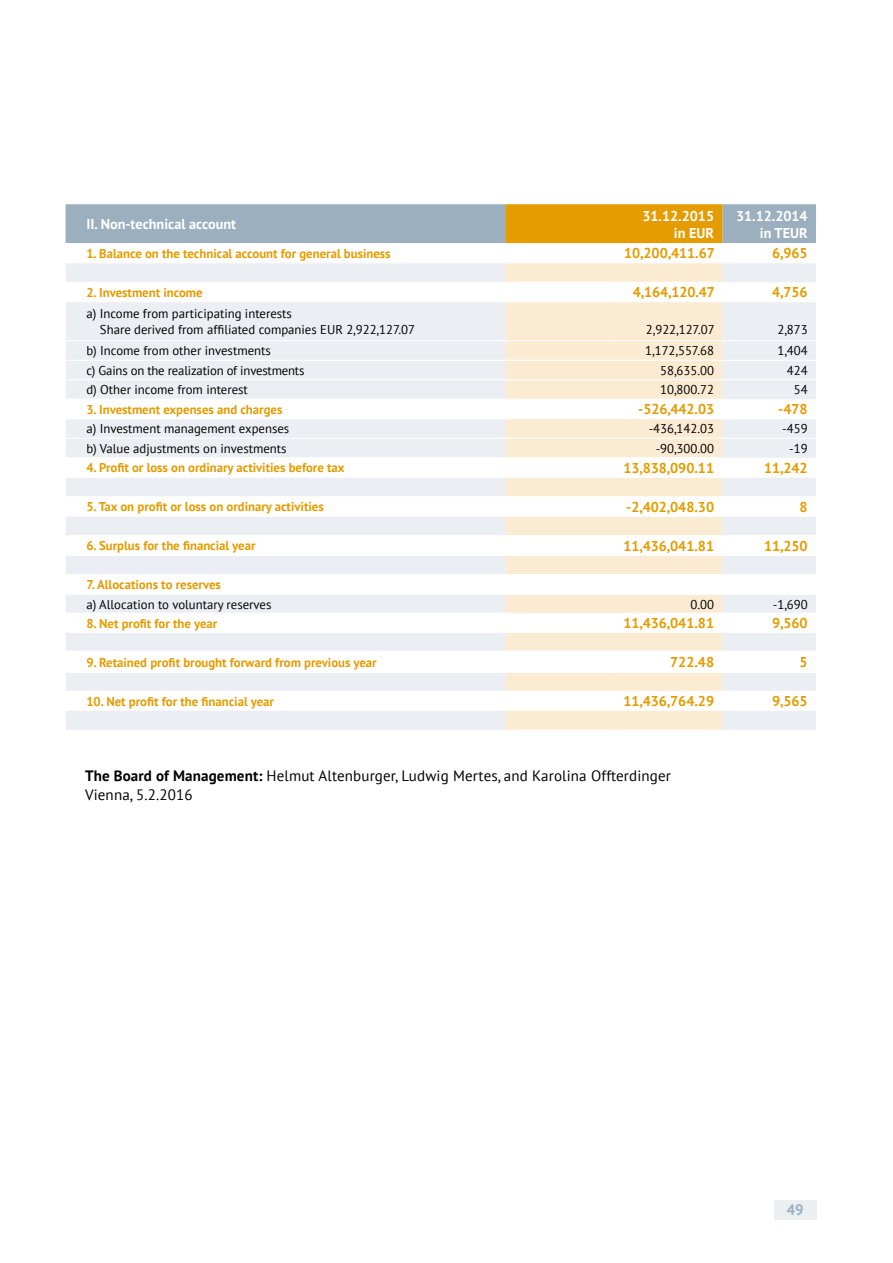
<style>
.page{position:relative;width:893px;height:1263px;background:#fff}
.page>*{position:absolute;margin:0;border:0;box-sizing:border-box;transform-origin:0 0}
.t1{font:15px/19.5px "PT Sans";letter-spacing:.01em;color:#000}
.t2{font:700 15px "PT Sans";color:#9baebf}
.t3{font:700 14.25px "PT Sans";color:#e49c00}
.t4{font:700 14.25px/17.1px "PT Sans";color:#fff;text-align:right}
.t5{font:12.75px/15.3px "PT Sans";color:#000}
.t6{font:700 12.75px "PT Sans";color:#e49c00}
.s1{font-weight:700}
</style>
<div class="page">
<div style="left:774px;top:1200px;width:42px;height:19px;background:#ebeff2"></div>
<svg style="left:66px;top:204px;width:750px;height:39px;background:#b1aa88"></svg>
<svg style="left:66px;top:263px;width:750px;height:467px;fill:#ebeef2"></svg>
<svg style="left:506px;top:263px;width:216px;height:467px;fill:#fbebd3"></svg>
<hr style="left:66px;top:282px;width:440px;height:1px;background:#fff">
<hr style="left:506px;top:282px;width:106px;height:1px;background:#fff">
<hr style="left:612px;top:282px;width:110px;height:1px;background:#fff">
<hr style="left:66px;top:301px;width:440px;height:1px;background:#fff">
<hr style="left:506px;top:301px;width:106px;height:1px;background:#fff">
<hr style="left:612px;top:301px;width:110px;height:1px;background:#fff">
<hr style="left:722px;top:301px;width:94px;height:1px;background:#fff">
<hr style="left:66px;top:340px;width:440px;height:1px;background:#fff">
<hr style="left:506px;top:340px;width:106px;height:1px;background:#fff">
<hr style="left:612px;top:340px;width:110px;height:1px;background:#fff">
<hr style="left:722px;top:340px;width:94px;height:1px;background:#fff">
<hr style="left:66px;top:360px;width:440px;height:1px;background:#fff">
<hr style="left:506px;top:360px;width:106px;height:1px;background:#fff">
<hr style="left:612px;top:360px;width:110px;height:1px;background:#fff">
<hr style="left:722px;top:360px;width:94px;height:1px;background:#fff">
<hr style="left:66px;top:379px;width:440px;height:1px;background:#fff">
<hr style="left:506px;top:379px;width:106px;height:1px;background:#fff">
<hr style="left:612px;top:379px;width:110px;height:1px;background:#fff">
<hr style="left:722px;top:379px;width:94px;height:1px;background:#fff">
<hr style="left:66px;top:399px;width:440px;height:1px;background:#fff">
<hr style="left:506px;top:399px;width:106px;height:1px;background:#fff">
<hr style="left:612px;top:399px;width:110px;height:1px;background:#fff">
<hr style="left:66px;top:418px;width:440px;height:1px;background:#fff">
<hr style="left:506px;top:418px;width:106px;height:1px;background:#fff">
<hr style="left:612px;top:418px;width:110px;height:1px;background:#fff">
<hr style="left:722px;top:418px;width:94px;height:1px;background:#fff">
<hr style="left:66px;top:438px;width:440px;height:1px;background:#fff">
<hr style="left:506px;top:438px;width:106px;height:1px;background:#fff">
<hr style="left:612px;top:438px;width:110px;height:1px;background:#fff">
<hr style="left:722px;top:438px;width:94px;height:1px;background:#fff">
<hr style="left:66px;top:457px;width:440px;height:1px;background:#fff">
<hr style="left:506px;top:457px;width:106px;height:1px;background:#fff">
<hr style="left:612px;top:457px;width:110px;height:1px;background:#fff">
<hr style="left:66px;top:477px;width:440px;height:1px;background:#fff">
<hr style="left:506px;top:477px;width:106px;height:1px;background:#fff">
<hr style="left:612px;top:477px;width:110px;height:1px;background:#fff">
<hr style="left:722px;top:477px;width:94px;height:1px;background:#fff">
<hr style="left:66px;top:496px;width:440px;height:1px;background:#fff">
<hr style="left:506px;top:496px;width:106px;height:1px;background:#fff">
<hr style="left:612px;top:496px;width:110px;height:1px;background:#fff">
<hr style="left:722px;top:496px;width:94px;height:1px;background:#fff">
<hr style="left:66px;top:516px;width:440px;height:1px;background:#fff">
<hr style="left:506px;top:516px;width:106px;height:1px;background:#fff">
<hr style="left:612px;top:516px;width:110px;height:1px;background:#fff">
<hr style="left:722px;top:516px;width:94px;height:1px;background:#fff">
<hr style="left:66px;top:535px;width:440px;height:1px;background:#fff">
<hr style="left:506px;top:535px;width:106px;height:1px;background:#fff">
<hr style="left:612px;top:535px;width:110px;height:1px;background:#fff">
<hr style="left:722px;top:535px;width:94px;height:1px;background:#fff">
<hr style="left:66px;top:555px;width:440px;height:1px;background:#fff">
<hr style="left:506px;top:555px;width:106px;height:1px;background:#fff">
<hr style="left:612px;top:555px;width:110px;height:1px;background:#fff">
<hr style="left:722px;top:555px;width:94px;height:1px;background:#fff">
<hr style="left:66px;top:574px;width:440px;height:1px;background:#fff">
<hr style="left:506px;top:574px;width:106px;height:1px;background:#fff">
<hr style="left:612px;top:574px;width:110px;height:1px;background:#fff">
<hr style="left:722px;top:574px;width:94px;height:1px;background:#fff">
<hr style="left:66px;top:594px;width:440px;height:1px;background:#fff">
<hr style="left:506px;top:594px;width:106px;height:1px;background:#fff">
<hr style="left:612px;top:594px;width:110px;height:1px;background:#fff">
<hr style="left:722px;top:594px;width:94px;height:1px;background:#fff">
<hr style="left:66px;top:613px;width:440px;height:1px;background:#fff">
<hr style="left:506px;top:613px;width:106px;height:1px;background:#fff">
<hr style="left:612px;top:613px;width:110px;height:1px;background:#fff">
<hr style="left:722px;top:613px;width:94px;height:1px;background:#fff">
<hr style="left:66px;top:632px;width:440px;height:1px;background:#fff">
<hr style="left:506px;top:632px;width:106px;height:1px;background:#fff">
<hr style="left:612px;top:632px;width:110px;height:1px;background:#fff">
<hr style="left:722px;top:632px;width:94px;height:1px;background:#fff">
<hr style="left:66px;top:651px;width:440px;height:1px;background:#fff">
<hr style="left:506px;top:651px;width:106px;height:1px;background:#fff">
<hr style="left:612px;top:651px;width:110px;height:1px;background:#fff">
<hr style="left:722px;top:651px;width:94px;height:1px;background:#fff">
<hr style="left:66px;top:672px;width:440px;height:1px;background:#fff">
<hr style="left:506px;top:672px;width:106px;height:1px;background:#fff">
<hr style="left:612px;top:672px;width:110px;height:1px;background:#fff">
<hr style="left:722px;top:672px;width:94px;height:1px;background:#fff">
<hr style="left:66px;top:691px;width:440px;height:1px;background:#fff">
<hr style="left:506px;top:691px;width:106px;height:1px;background:#fff">
<hr style="left:612px;top:691px;width:110px;height:1px;background:#fff">
<hr style="left:722px;top:691px;width:94px;height:1px;background:#fff">
<hr style="left:66px;top:710px;width:440px;height:1px;background:#fff">
<hr style="left:506px;top:710px;width:106px;height:1px;background:#fff">
<hr style="left:612px;top:710px;width:110px;height:1px;background:#fff">
<hr style="left:722px;top:710px;width:94px;height:1px;background:#fff">
<p class="t4" style="left:86px;top:215px;width:151px">II. Non-technical account</p>
<p class="t4" style="left:642px;top:207px;width:73px">31.12.2015 in EUR</p>
<p class="t4" style="left:736px;top:207px;width:73px">31.12.2014 in TEUR</p>
<p class="t6" style="left:86px;top:245px;width:306px">1. Balance on the technical account for general business</p>
<p class="t3" style="left:624px;top:244px;width:92px">10,200,411.67</p>
<p class="t3" style="left:772px;top:244px;width:37px">6,965</p>
<p class="t6" style="left:86px;top:284px;width:118px">2. Investment income</p>
<p class="t3" style="left:633px;top:283px;width:83px">4,164,120.47</p>
<p class="t3" style="left:772px;top:283px;width:37px">4,756</p>
<p class="t5" style="left:100px;top:306px;width:317px;text-indent:-13px">a) Income from participating interests<br>Share derived from affiliated companies EUR 2,922,127.07</p>
<p class="t5" style="left:646px;top:322px;width:70px">2,922,127.07</p>
<p class="t5" style="left:777px;top:322px;width:32px">2,873</p>
<p class="t5" style="left:86px;top:343px;width:186px">b) Income from other investments</p>
<p class="t5" style="left:645px;top:343px;width:70px">1,172,557.68</p>
<p class="t5" style="left:777px;top:343px;width:32px">1,404</p>
<p class="t5" style="left:86px;top:362px;width:220px">c) Gains on the realization of investments</p>
<p class="t5" style="left:660px;top:362px;width:55px">58,635.00</p>
<p class="t5" style="left:787px;top:362px;width:22px">424</p>
<p class="t5" style="left:86px;top:382px;width:163px">d) Other income from interest</p>
<p class="t5" style="left:660px;top:381px;width:55px">10,800.72</p>
<p class="t5" style="left:794px;top:381px;width:15px">54</p>
<p class="t6" style="left:86px;top:401px;width:197px">3. Investment expenses and charges</p>
<p class="t3" style="left:638px;top:400px;width:77px">-526,442.03</p>
<p class="t3" style="left:778px;top:400px;width:31px">-478</p>
<p class="t5" style="left:86px;top:421px;width:204px">a) Investment management expenses</p>
<p class="t5" style="left:649px;top:421px;width:67px">-436,142.03</p>
<p class="t5" style="left:782px;top:421px;width:27px">-459</p>
<p class="t5" style="left:86px;top:440px;width:202px">b) Value adjustments on investments</p>
<p class="t5" style="left:656px;top:440px;width:60px">-90,300.00</p>
<p class="t5" style="left:789px;top:440px;width:20px">-19</p>
<p class="t6" style="left:86px;top:459px;width:260px">4. Profit or loss on ordinary activities before tax</p>
<p class="t3" style="left:623px;top:458px;width:92px">13,838,090.11</p>
<p class="t3" style="left:764px;top:458px;width:45px">11,242</p>
<p class="t6" style="left:86px;top:498px;width:239px">5. Tax on profit or loss on ordinary activities</p>
<p class="t3" style="left:626px;top:497px;width:89px">-2,402,048.30</p>
<p class="t3" style="left:800px;top:497px;width:10px">8</p>
<p class="t6" style="left:86px;top:537px;width:171px">6. Surplus for the financial year</p>
<p class="t3" style="left:623px;top:536px;width:92px">11,436,041.81</p>
<p class="t3" style="left:764px;top:536px;width:45px">11,250</p>
<p class="t6" style="left:86px;top:576px;width:136px">7. Allocations to reserves</p>
<p class="t5" style="left:86px;top:596px;width:187px">a) Allocation to voluntary reserves</p>
<p class="t5" style="left:690px;top:596px;width:25px">0.00</p>
<p class="t5" style="left:773px;top:596px;width:36px">-1,690</p>
<p class="t6" style="left:86px;top:614px;width:132px">8. Net profit for the year</p>
<p class="t3" style="left:623px;top:614px;width:92px">11,436,041.81</p>
<p class="t3" style="left:772px;top:614px;width:37px">9,560</p>
<p class="t6" style="left:86px;top:653px;width:292px">9. Retained profit brought forward from previous year</p>
<p class="t3" style="left:670px;top:653px;width:45px">722.48</p>
<p class="t3" style="left:800px;top:653px;width:10px">5</p>
<p class="t6" style="left:86px;top:692px;width:189px">10. Net profit for the financial year</p>
<p class="t3" style="left:623px;top:692px;width:92px">11,436,764.29</p>
<p class="t3" style="left:772px;top:692px;width:37px">9,565</p>
<p class="t1" style="left:85px;top:765px;width:587px"><span class="s1">The Board of Management:</span> Helmut Altenburger, Ludwig Mertes, and Karolina Offterdinger<br>Vienna, 5.2.2016</p>
<p class="t2" style="left:787px;top:1200px;width:19px">49</p>
</div>
